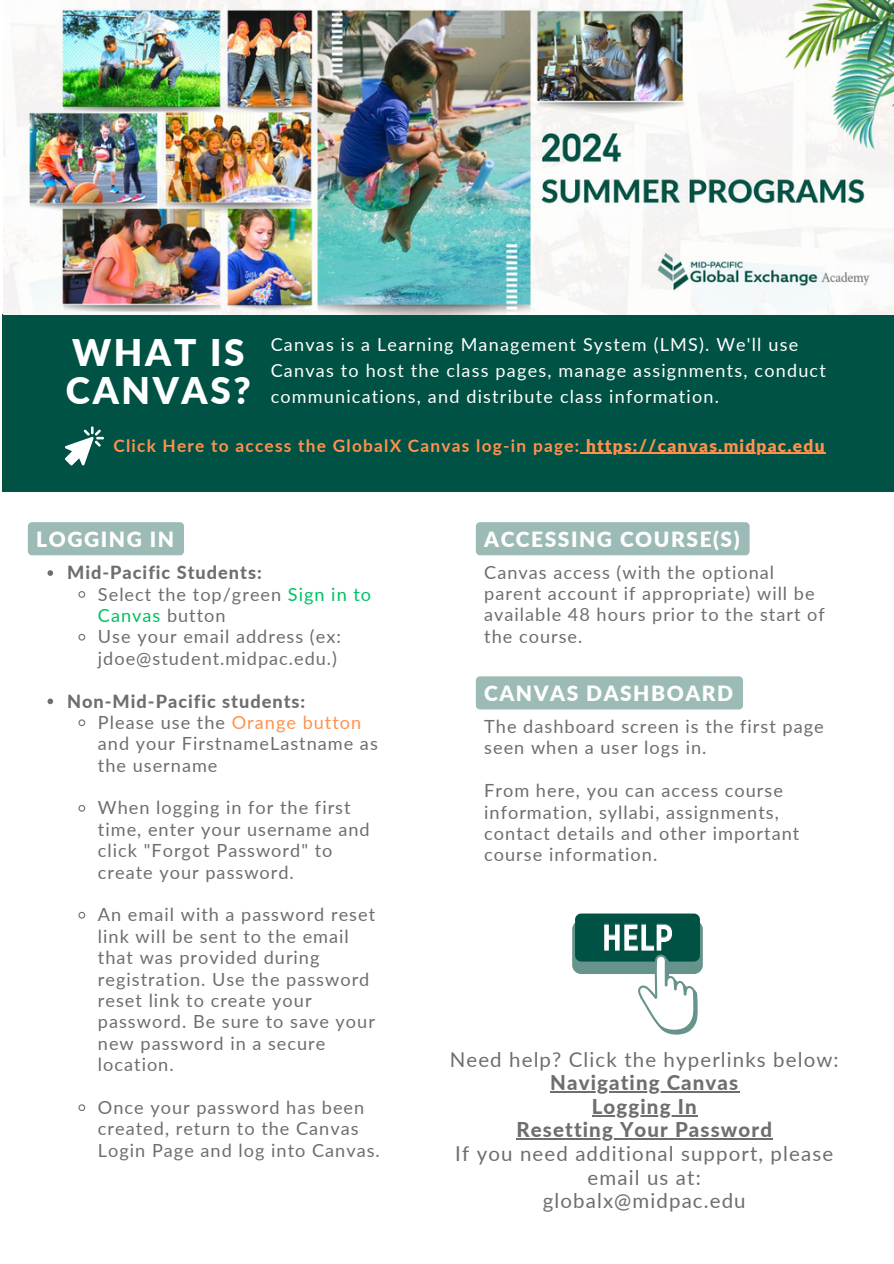
<style>
.page{position:relative;width:894px;height:1264px;background:#fff}
.page>*{position:absolute;margin:0;border:0;box-sizing:border-box;transform-origin:0 0}
.t1{font:900 36.75px/38.2px "Lato";letter-spacing:.07em;color:#fff}
.t2{font:900 21px "Lato";letter-spacing:.07em;color:#fff}
.t3{font:20.4px/23.7px "Lato";letter-spacing:.055em;color:#6d6e70;text-align:center}
.t4{font:800 20.4px "Lato";letter-spacing:.055em;color:#6d6e70}
.t5{font:18.15px/21.3px "Lato";letter-spacing:.055em;color:#6d6e70}
.t6{font:800 18.15px "Lato";letter-spacing:.055em;color:#6d6e70}
.t7{font:18px/25.8px "Lato";letter-spacing:.065em;color:#fff}
.t8{font:700 17.25px "Lato";letter-spacing:.07em;color:#ff914d}
.s1{font-weight:900}
.s2{color:#00bf63}
.s3{color:#ff914d}
.s4{font-weight:800}
</style>
<div class="page">
<svg style="left:572px;top:920px;width:130px;height:54px"></svg>
<div style="left:575px;top:923px;width:124px;height:48px;background:#66938b;border-radius:6px"></div>
<div style="left:575px;top:913px;width:124px;height:48px;background:#005244;border-radius:6px"></div>
<svg style="left:604px;top:923px;width:93px;height:111px"></svg>
<div style="left:2px;top:314px;width:891px;height:177px;background:#005244"></div>
<svg style="left:65px;top:426px;width:39px;height:39px"></svg>
<img style="left:4px;top:0;width:888px;height:314px">
<svg style="left:47px;top:570px;width:6px;height:6px"></svg>
<svg style="left:78px;top:591px;width:8px;height:7px"></svg>
<svg style="left:78px;top:633px;width:8px;height:8px"></svg>
<svg style="left:47px;top:698px;width:6px;height:6px"></svg>
<svg style="left:78px;top:719px;width:8px;height:8px"></svg>
<svg style="left:78px;top:805px;width:8px;height:7px"></svg>
<svg style="left:78px;top:911px;width:8px;height:8px"></svg>
<svg style="left:78px;top:1104px;width:8px;height:7px"></svg>
<div style="left:28px;top:522px;width:156px;height:33px;background:#9cbbb6;border-radius:4px"></div>
<div style="left:475px;top:522px;width:274px;height:33px;background:#9cbbb6;border-radius:4px"></div>
<div style="left:475px;top:676px;width:267px;height:33px;background:#9cbbb6;border-radius:4px"></div>
<svg style="left:516px;top:1091px;width:257px;height:49px"></svg>
<hr style="left:550px;top:1091px;width:189px;height:1px;background:#6d6e70">
<hr style="left:591px;top:1114px;width:106px;height:2px;background:#6d6e70">
<hr style="left:516px;top:1138px;width:257px;height:1px;background:#6d6e70">
<hr style="left:586px;top:453px;width:239px;height:1px;background:#ff914d">
<h1 class="t1" style="left:66px;top:333px;width:186px">WHAT IS<br>CANVAS?</h1>
<h3 class="t7" style="left:270px;top:331px;width:556px">Canvas is a Learning Management System (LMS). We'll use<br>Canvas to host the class pages, manage assignments, conduct communications, and distribute class information.</h3>
<p class="t8" style="left:113px;top:434px;width:712px">Click Here to access the GlobalX Canvas log-in page: <span class="s1">https://canvas.midpac.edu</span></p>
<p class="t2" style="left:36px;top:526px;width:139px">LOGGING IN</p>
<p class="t2" style="left:484px;top:526px;width:257px">ACCESSING COURSE(S)</p>
<p class="t5" style="left:484px;top:561px;width:342px">Canvas access (with the optional parent account if appropriate) will be available 48 hours prior to the start of the course.</p>
<h1 class="t6" style="left:67px;top:561px;width:196px">Mid-Pacific Students:</h1>
<p class="t5" style="left:98px;top:583px;width:275px">Select the top/green <span class="s2">Sign in to<br>Canvas</span> button</p>
<p class="t5" style="left:98px;top:625px;width:244px">Use your email address (ex: jdoe@student.midpac.edu.)</p>
<p class="t6" style="left:67px;top:689px;width:240px">Non-Mid-Pacific students:</p>
<h4 class="t5" style="left:98px;top:711px;width:281px">Please use the <span class="s3">Orange button </span>and your FirstnameLastname as the username</h4>
<h2 class="t5" style="left:98px;top:796px;width:273px">When logging in for the first time, enter your username and click "Forgot Password" to create your password.</h2>
<p class="t5" style="left:98px;top:903px;width:279px">An email with a password reset link will be sent to the email that was provided during registration. Use the password reset link to create your password. Be sure to save your new password in a secure location.</p>
<p class="t5" style="left:98px;top:1096px;width:283px">Once your password has been created, return to the Canvas<br>Login Page and log into Canvas.</p>
<p class="t2" style="left:484px;top:680px;width:250px">CANVAS DASHBOARD</p>
<p class="t5" style="left:484px;top:715px;width:341px">The dashboard screen is the first page seen when a user logs in.</p>
<p class="t5" style="left:484px;top:779px;width:316px">From here, you can access course information, syllabi, assignments, contact details and other important course information.</p>
<h2 class="t3" style="left:449px;top:1046px;width:390px">Need help? Click the hyperlinks below:</h2>
<p class="t4" style="left:550px;top:1070px;width:189px">Navigating Canvas</p>
<h2 class="t4" style="left:591px;top:1093px;width:106px">Logging In</h2>
<p class="t3" style="left:455px;top:1117px;width:379px"><span class="s4">Resetting Your Password<br></span>If you need additional support, please email us at:<br>globalx@midpac.edu</p>
</div>
